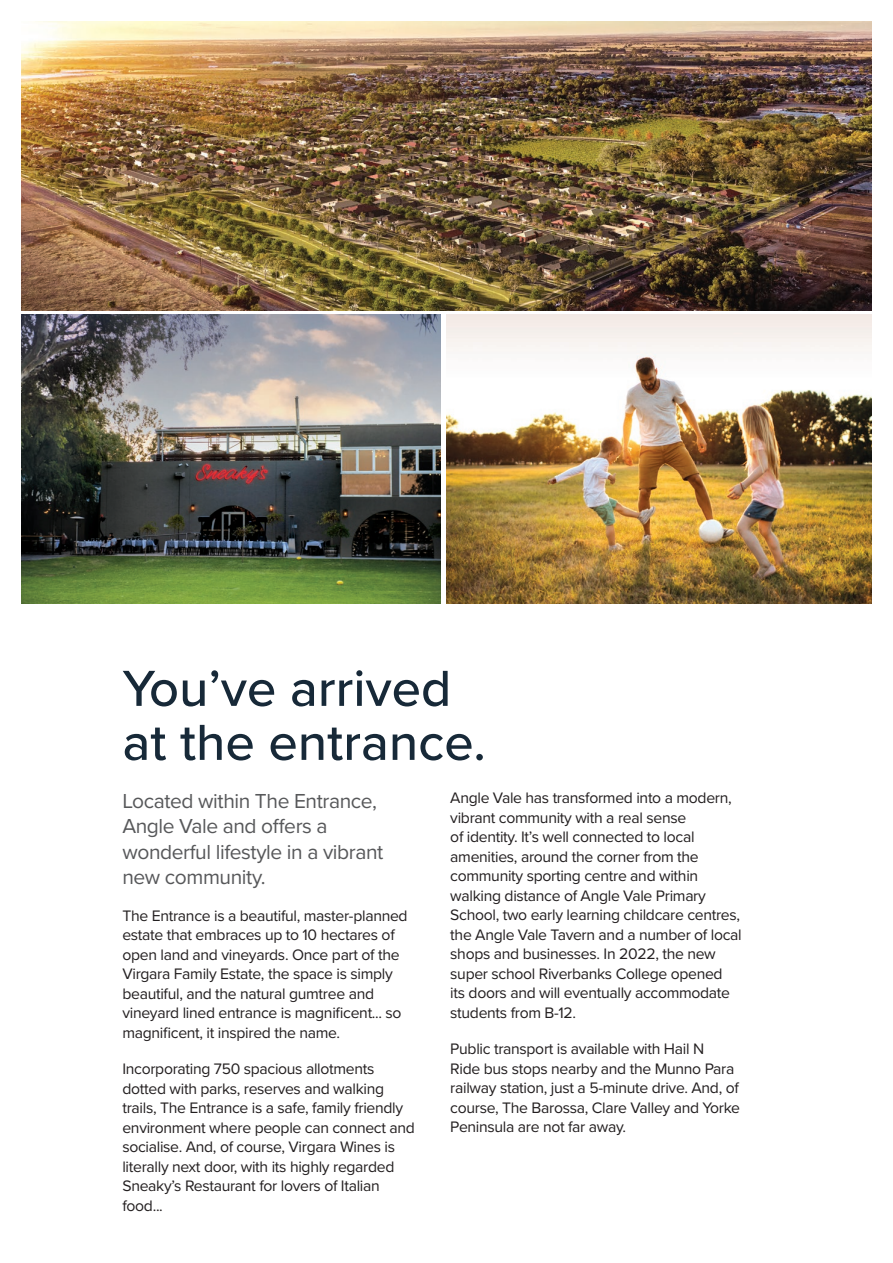
<style>
.page{position:relative;width:893px;height:1263px;background:#fff}
.page>*{position:absolute;margin:0;border:0;box-sizing:border-box;transform-origin:0 0}
.t1{font:500 52.5px "Proxima Nova";color:#172938}
.t2{font:21px/25.5px "Proxima Nova";letter-spacing:-.02em;color:#57585a}
.t3{font:15.75px/19.5px "Proxima Nova";letter-spacing:-.02em;color:#231f20}
</style>
<div class="page">
<img style="left:21px;top:315px;width:420px;height:289px">
<img style="left:446px;top:315px;width:426px;height:289px">
<img style="left:21px;top:21px;width:851px;height:289px">
<p class="t1" style="left:122px;top:649px;width:330px">You’ve arrived</p>
<p class="t1" style="left:122px;top:703px;width:365px">at the entrance.</p>
<p class="t2" style="left:122px;top:787px;width:262px">Located within The Entrance,<br>Angle Vale and offers a wonderful lifestyle in a vibrant new community.</p>
<p class="t3" style="left:122px;top:905px;width:287px">The Entrance is a beautiful, master-planned estate that embraces up to 10 hectares of open land and vineyards. Once part of the Virgara Family Estate, the space is simply beautiful, and the natural gumtree and vineyard lined entrance is magnificent... so magnificent, it inspired the name.</p>
<p class="t3" style="left:122px;top:1058px;width:294px">Incorporating 750 spacious allotments dotted with parks, reserves and walking trails, The Entrance is a safe, family friendly environment where people can connect and socialise. And, of course, Virgara Wines is literally next door, with its highly regarded Sneaky’s Restaurant for lovers of Italian food...</p>
<p class="t3" style="left:450px;top:788px;width:293px">Angle Vale has transformed into a modern, vibrant community with a real sense<br>of identity. It’s well connected to local amenities, around the corner from the community sporting centre and within walking distance of Angle Vale Primary School, two early learning childcare centres, the Angle Vale Tavern and a number of local shops and businesses. In 2022, the new super school Riverbanks College opened<br>its doors and will eventually accommodate students from B-12.</p>
<p class="t3" style="left:450px;top:1039px;width:291px">Public transport is available with Hail N<br>Ride bus stops nearby and the Munno Para railway station, just a 5-minute drive. And, of course, The Barossa, Clare Valley and Yorke Peninsula are not far away.</p>
</div>
